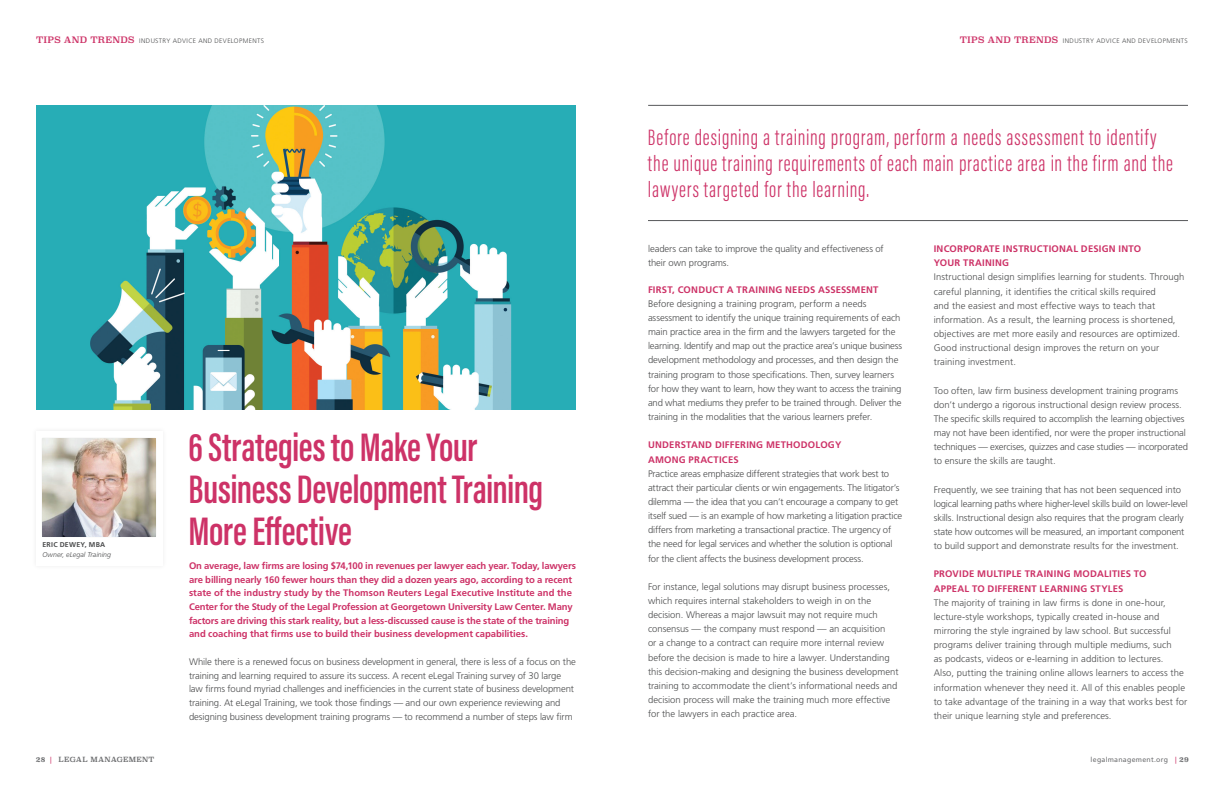
<style>
.page{position:relative;width:1224px;height:792px;background:#fff}
.page>*{position:absolute;margin:0;border:0;box-sizing:border-box;transform-origin:0 0}
.t1{font:600 41px/42px "Acumin Pro Extra Cond";letter-spacing:-.01em;color:#cd3267}
.t2{font:300 23px/26px "Acumin Pro Extra Cond";letter-spacing:.035em;color:#cd3267}
.t3{font:300 9.5px/14.1px "Frutiger";letter-spacing:-.005em;color:#4b4c4d}
.t4{font:700 9.5px/13.7px "Frutiger";color:#cd3267}
.t5{font:700 9.5px/14.1px "Frutiger";letter-spacing:.025em;color:#cd3267}
.t6{font:700 9.5px "Frutiger";letter-spacing:.02em;color:#cd3267}
.t7{font:7px "Frutiger";letter-spacing:.035em;color:#6d6e70}
.t8{font:italic 300 7px "Frutiger";color:#4b4c4d}
.t9{font:7px "Superclarendon";letter-spacing:.035em;color:#6d6e70}
.t10{font:700 7px "Frutiger";letter-spacing:.035em;color:#4b4c4d}
.t11{font:300 6.6px "Frutiger";letter-spacing:.06em;color:#4b4c4d}
.s1{font-family:"Superclarendon Rg";font-weight:400;font-size:8.9px;color:#cd3267}
.s2{font-weight:700}
.s3{font-family:"Frutiger";color:#cd3267}
.s4{color:#cd3267}
.s5{font-family:"Superclarendon";font-weight:700}
</style>
<div class="page">
<hr style="left:648px;top:220px;width:540px;height:1px;background:#57585a">
<hr style="left:648px;top:105px;width:540px;height:1px;background:#57585a">
<div style="left:41px;top:437px;width:116px;height:101px;background:#231f20;opacity:.16"></div>
<img style="left:43px;top:439px;width:113px;height:97px">
<img style="left:36px;top:106px;width:540px;height:304px">
<p class="t11" style="left:36px;top:37px;width:230px"><span class="s1">TIPS AND TRENDS</span> INDUSTRY ADVICE AND DEVELOPMENTS</p>
<p class="t11" style="left:960px;top:37px;width:230px"><span class="s1">TIPS AND TRENDS</span> INDUSTRY ADVICE AND DEVELOPMENTS</p>
<p class="t10" style="left:42px;top:541px;width:64px">ERIC DEWEY, MBA</p>
<p class="t8" style="left:42px;top:551px;width:70px">Owner, eLegal Training</p>
<h1 class="t1" style="left:189px;top:426px;width:356px">6 Strategies to Make Your<br>Business Development Training<br>More Effective</h1>
<p class="t4" style="left:189px;top:559px;width:388px">On average, law firms are losing $74,100 in revenues per lawyer each year. Today, lawyers are billing nearly 160 fewer hours than they did a dozen years ago, according to a recent state of the industry study by the Thomson Reuters Legal Executive Institute and the Center for the Study of the Legal Profession at Georgetown University Law Center. Many factors are driving this stark reality, but a less-discussed cause is the state of the training and coaching that firms use to build their business development capabilities.</p>
<p class="t3" style="left:189px;top:655px;width:389px;line-height:13.7px">While there is a renewed focus on business development in general, there is less of a focus on the training and learning required to assure its success. A recent eLegal Training survey of 30 large law firms found myriad challenges and inefficiencies in the current state of business development training. At eLegal Training, we took those findings — and our own experience reviewing and designing business development training programs — to recommend a number of steps law firm</p>
<h2 class="t2" style="left:648px;top:124px;width:526px">Before designing a training program, perform a needs assessment to identify the unique training requirements of each main practice area in the firm and the lawyers targeted for the learning.</h2>
<p class="t3" style="left:648px;top:242px;width:237px;line-height:13.7px">leaders can take to improve the quality and effectiveness of their own programs.</p>
<p class="t6" style="left:648px;top:284px;width:232px">FIRST, CONDUCT A TRAINING NEEDS ASSESSMENT</p>
<p class="t3" style="left:648px;top:296px;width:256px">Before designing a training program, perform a needs assessment to identify the unique training requirements of each main practice area in the firm and the lawyers targeted for the learning. Identify and map out the practice area’s unique business development methodology and processes, and then design the training program to those specifications. Then, survey learners for how they want to learn, how they want to access the training and what mediums they prefer to be trained through. Deliver the training in the modalities that the various learners prefer.</p>
<p class="t5" style="left:648px;top:438px;width:195px">UNDERSTAND DIFFERING METHODOLOGY<br>AMONG PRACTICES</p>
<p class="t3" style="left:648px;top:466px;width:256px">Practice areas emphasize different strategies that work best to attract their particular clients or win engagements. The litigator’s dilemma — the idea that you can’t encourage a company to get itself sued — is an example of how marketing a litigation practice differs from marketing a transactional practice. The urgency of the need for legal services and whether the solution is optional for the client affects the business development process.</p>
<p class="t3" style="left:648px;top:580px;width:252px">For instance, legal solutions may disrupt business processes, which requires internal stakeholders to weigh in on the decision. Whereas a major lawsuit may not require much consensus — the company must respond — an acquisition<br>or a change to a contract can require more internal review before the decision is made to hire a lawyer. Understanding this decision-making and designing the business development training to accommodate the client’s informational needs and decision process will make the training much more effective for the lawyers in each practice area.</p>
<p class="t5" style="left:934px;top:242px;width:209px">INCORPORATE INSTRUCTIONAL DESIGN INTO<br>YOUR TRAINING</p>
<p class="t3" style="left:934px;top:270px;width:252px">Instructional design simplifies learning for students. Through careful planning, it identifies the critical skills required<br>and the easiest and most effective ways to teach that information. As a result, the learning process is shortened, objectives are met more easily and resources are optimized.<br>Good instructional design improves the return on your training investment.</p>
<p class="t3" style="left:934px;top:383px;width:256px">Too often, law firm business development training programs don’t undergo a rigorous instructional design review process.<br>The specific skills required to accomplish the learning objectives may not have been identified, nor were the proper instructional techniques — exercises, quizzes and case studies — incorporated to ensure the skills are taught.</p>
<p class="t3" style="left:934px;top:482px;width:256px">Frequently, we see training that has not been sequenced into logical learning paths where higher-level skills build on lower-level skills. Instructional design also requires that the program clearly state how outcomes will be measured, an important component to build support and demonstrate results for the investment.</p>
<p class="t5" style="left:934px;top:567px;width:214px">PROVIDE MULTIPLE TRAINING MODALITIES TO<br>APPEAL TO DIFFERENT LEARNING STYLES</p>
<p class="t3" style="left:934px;top:596px;width:255px">The majority of training in law firms is done in one-hour, lecture-style workshops, typically created in-house and mirroring the style ingrained by law school. But successful programs deliver training through multiple mediums, such<br>as podcasts, videos or e-learning in addition to lectures.<br>Also, putting the training online allows learners to access the information whenever they need it. All of this enables people to take advantage of the training in a way that works best for their unique learning style and preferences.</p>
<p class="t9" style="left:36px;top:754px;width:120px"><span class="s2">28</span> <span class="s3">|</span> LEGAL MANAGEMENT</p>
<p class="t7" style="left:1091px;top:755px;width:100px">legalmanagement.org <span class="s4">|</span> <span class="s5">29</span></p>
</div>
